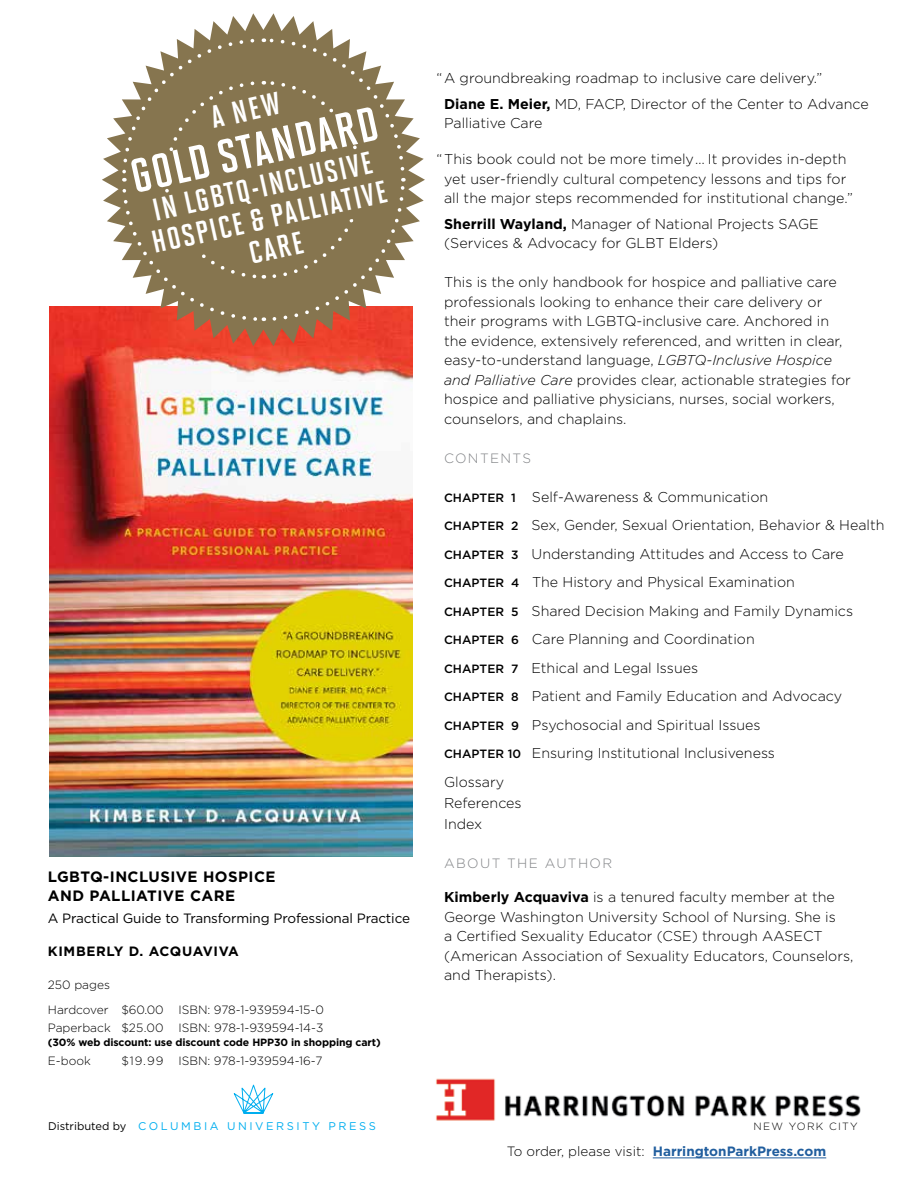
<style>
.page{position:relative;width:918px;height:1188px;background:#fff}
.page>*{position:absolute;margin:0;border:0;box-sizing:border-box;transform-origin:0 0}
.t1{font:700 48px "Solano Gothic MVB";color:#fff}
.t2{font:700 31.5px/31.5px "Solano Gothic MVB";color:#fff;text-align:center}
.t3{font:700 15px/19.5px "Gotham";letter-spacing:.03em;color:#000}
.t4{font:300 14.25px/19.5px "Gotham";color:#000}
.t5{font:13.5px "Gotham";letter-spacing:-.01em;color:#000}
.t6{font:700 13.5px "Gotham";color:#215e9e}
.t7{font:300 13.5px "Gotham";letter-spacing:.1em;color:#808285}
.t8{font:700 13.5px "Gotham";letter-spacing:.05em;color:#000}
.t9{font:300 12px/25.5px "Gotham";color:#000}
.t10{font:11.1px "Gotham";letter-spacing:.23em;color:#00aeef}
.t11{font:700 10.5px "Gotham";letter-spacing:-.01em;color:#000}
.t12{font:300 10.5px "Gotham";letter-spacing:.12em;color:#000}
.s1{color:#000}
.s2{font-weight:700}
.s3{font-style:italic}
.s4{font-weight:500;font-size:12px}
.s5{font-weight:300;color:#000}
</style>
<div class="page">
<img style="left:49px;top:306px;width:364px;height:551px">
<svg style="left:234px;top:1085px;width:39px;height:28px"></svg>
<svg style="left:102px;top:13px;width:323px;height:333px"></svg>
<img style="left:436px;top:1078px;width:425px;height:43px">
<hr style="left:653px;top:1158px;width:173px;height:1px;background:#215e9e">
<svg style="left:120px;top:37px;width:287px;height:286px;background:#968361"></svg>
<h2 class="t2" style="left:208px;top:102px;width:72px;rotate:-12deg">A NEW</h2>
<h1 class="t1" style="left:126px;top:152px;width:254px;rotate:-13deg">GOLD STANDARD</h1>
<h2 class="t2" style="left:142px;top:196px;width:241px;rotate:-12deg">IN LGBTQ-INCLUSIVE<br>HOSPICE &amp; PALLIATIVE<br>CARE</h2>
<p class="t3" style="left:48px;top:866px;width:229px">LGBTQ-INCLUSIVE HOSPICE<br>AND PALLIATIVE CARE</p>
<p class="t5" style="left:48px;top:911px;width:364px">A Practical Guide to Transforming Professional Practice</p>
<p class="t8" style="left:48px;top:943px;width:192px">KIMBERLY D. ACQUAVIVA</p>
<p class="t9" style="left:48px;top:971px;width:278px">250 pages<br>Hardcover $60.00 ISBN: 978-1-939594-15-0</p>
<p class="t9" style="left:48px;top:1015px;width:277px">Paperback $25.00 ISBN: 978-1-939594-14-3</p>
<p class="t11" style="left:48px;top:1036px;width:334px">(30% web discount: use discount code HPP30 in shopping cart)</p>
<p class="t9" style="left:48px;top:1048px;width:44px">E-book</p>
<p class="t9" style="left:121px;top:1048px;width:203px">$19.99 ISBN: 978-1-939594-16-7</p>
<p class="t10" style="left:48px;top:1120px;width:329px"><span class="s1">Distributed by</span> COLUMBIA UNIVERSITY PRESS</p>
<p class="t4" style="left:444px;top:65px;width:426px;line-height:25.5px;text-indent:-7px">“ A groundbreaking roadmap to inclusive care delivery.”<br><span class="s2">Diane E. Meier,</span> MD, FACP, Director of the Center to Advance</p>
<p class="t4" style="left:444px;top:113px;width:100px">Palliative Care</p>
<p class="t4" style="left:437px;top:149px;width:418px;text-align:center">“ This book could not be more timely… It provides in-depth yet user-friendly cultural competency lessons and tips for all the major steps recommended for institutional change.”</p>
<p class="t4" style="left:444px;top:214px;width:376px"><span class="s2">Sherrill Wayland,</span> Manager of National Projects SAGE (Services &amp; Advocacy for GLBT Elders)</p>
<p class="t4" style="left:444px;top:272px;width:408px">This is the only handbook for hospice and palliative care professionals looking to enhance their care delivery or their programs with LGBTQ-inclusive care. Anchored in the evidence, extensively referenced, and written in clear, easy-to-understand language, <span class="s3">LGBTQ-Inclusive Hospice and Palliative Care</span> provides clear, actionable strategies for hospice and palliative physicians, nurses, social workers, counselors, and chaplains.</p>
<p class="t7" style="left:444px;top:450px;width:88px">CONTENTS</p>
<p class="t4" style="left:444px;top:482px;width:442px;line-height:28.5px"><span class="s4">CHAPTER 1</span> Self-Awareness &amp; Communication<br><span class="s4">CHAPTER 2</span> Sex, Gender, Sexual Orientation, Behavior &amp; Health <span class="s4">CHAPTER 3</span> Understanding Attitudes and Access to Care <span class="s4">CHAPTER 4</span> The History and Physical Examination<br><span class="s4">CHAPTER 5</span> Shared Decision Making and Family Dynamics <span class="s4">CHAPTER 6</span> Care Planning and Coordination<br><span class="s4">CHAPTER 7</span> Ethical and Legal Issues<br><span class="s4">CHAPTER 8</span> Patient and Family Education and Advocacy <span class="s4">CHAPTER 9</span> Psychosocial and Spiritual Issues<br><span class="s4">CHAPTER 10</span> Ensuring Institutional Inclusiveness<br>Glossary</p>
<p class="t4" style="left:444px;top:792px;width:79px;line-height:21px">References<br>Index</p>
<p class="t7" style="left:444px;top:855px;width:170px">ABOUT THE AUTHOR</p>
<p class="t4" style="left:444px;top:887px;width:411px"><span class="s2">Kimberly Acquaviva</span> is a tenured faculty member at the George Washington University School of Nursing. She is<br>a Certified Sexuality Educator (CSE) through AASECT (American Association of Sexuality Educators, Counselors, and Therapists).</p>
<p class="t12" style="left:754px;top:1119px;width:106px">NEW YORK CITY</p>
<p class="t6" style="left:507px;top:1144px;width:321px"><span class="s5">To order, please visit:</span> HarringtonParkPress.com</p>
</div>
